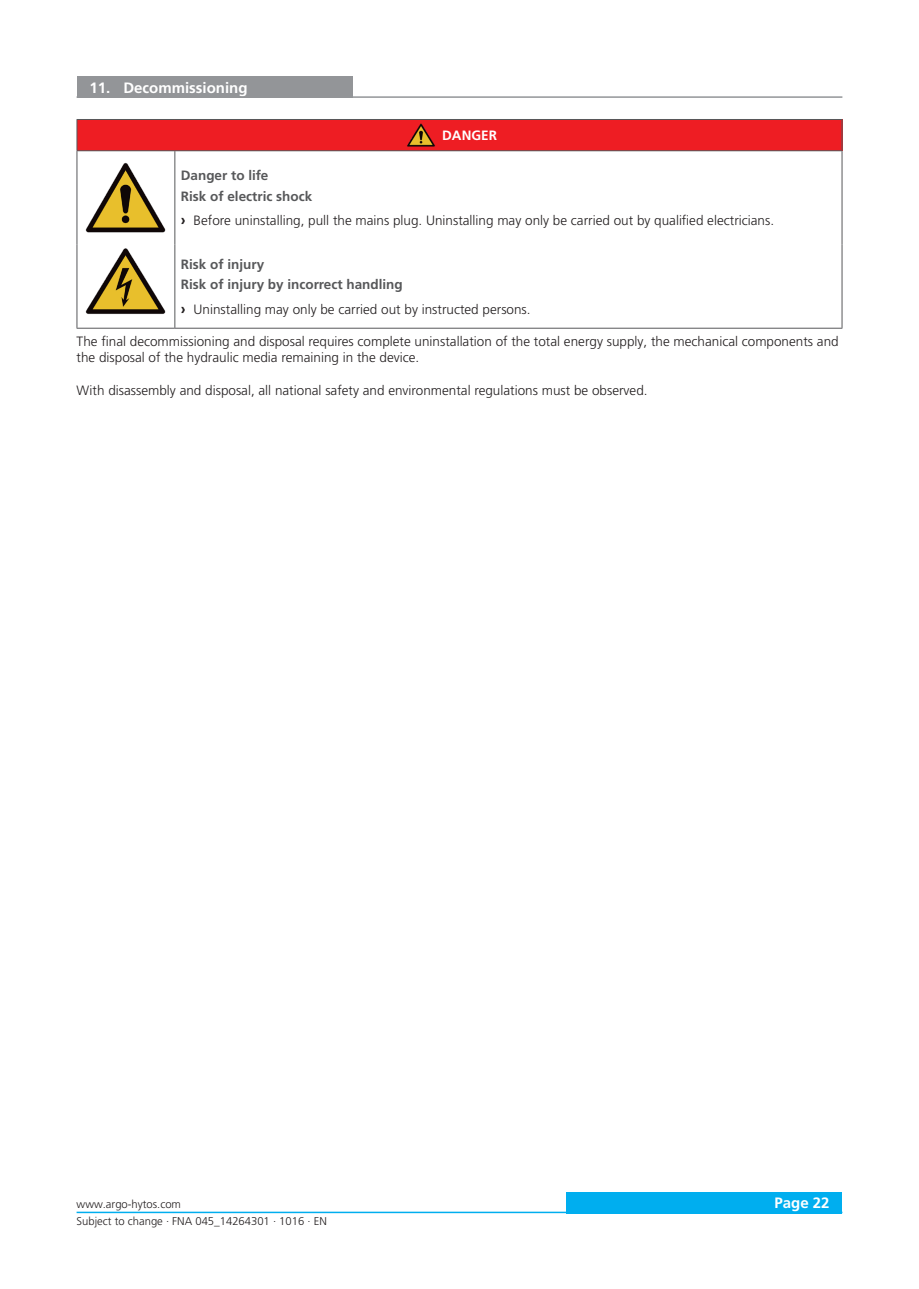
<style>
.page{position:relative;width:919px;height:1289px;background:#fff}
.page>*{position:absolute;margin:0;border:0;box-sizing:border-box;transform-origin:0 0}
.t1{font:700 15px "Frutiger LT Pro";color:#fff}
._06_Copytext{font:300 13.5px/16.2px "Frutiger LT Pro";color:#231f20}
._05_Subline_Copytext{font:700 13.5px "Frutiger LT Pro";color:#57585a}
._06_Copytext-2{font:700 13.5px "Frutiger LT Pro";color:#fff}
.t2{font:300 11.25px "Frutiger LT Pro";color:#231f20}
.s1{font-weight:700;font-size:15px}
</style>
<div class="page">
<div style="left:566px;top:1191px;width:276px;height:22px;background:#00aeef"></div>
<hr style="left:77px;top:1211px;width:765px;height:2px;background:#00aeef">
<div style="left:77px;top:119px;width:765px;height:32px;background:#ee1d23"></div>
<hr style="left:77px;top:328px;width:98px;height:1px;background:#57585a">
<hr style="left:174px;top:151px;width:1px;height:93px;background:#57585a">
<hr style="left:841px;top:151px;width:1px;height:93px;background:#57585a">
<hr style="left:174px;top:244px;width:1px;height:84px;background:#57585a">
<hr style="left:841px;top:244px;width:1px;height:84px;background:#57585a">
<hr style="left:175px;top:328px;width:667px;height:1px;background:#57585a">
<hr style="left:77px;top:120px;width:1px;height:30px;background:#57585a">
<hr style="left:841px;top:120px;width:1px;height:30px;background:#57585a">
<hr style="left:77px;top:151px;width:1px;height:93px;background:#57585a">
<hr style="left:77px;top:244px;width:1px;height:84px;background:#57585a">
<hr style="left:77px;top:119px;width:98px;height:1px;background:#57585a">
<hr style="left:175px;top:119px;width:667px;height:1px;background:#57585a">
<hr style="left:77px;top:150px;width:98px;height:1px;background:#57585a">
<hr style="left:175px;top:150px;width:667px;height:1px;background:#57585a">
<img style="left:85px;top:162px;width:81px;height:71px">
<img style="left:407px;top:123px;width:28px;height:24px">
<img style="left:85px;top:248px;width:81px;height:66px">
<div style="left:77px;top:77px;width:275px;height:21px;background:#939598"></div>
<hr style="left:77px;top:96px;width:765px;height:2px;background:#939598">
<p class="t1" style="left:89px;top:79px;width:160px">11. Decommissioning</p>
<p class="_06_Copytext-2" style="left:442px;top:128px;width:56px">DANGER</p>
<p class="_05_Subline_Copytext" style="left:181px;top:167px;width:89px">Danger to life</p>
<p class="_05_Subline_Copytext" style="left:181px;top:188px;width:133px">Risk of electric shock</p>
<p class="_06_Copytext" style="left:181px;top:212px;width:594px"><span class="s1">›</span> Before uninstalling, pull the mains plug. Uninstalling may only be carried out by qualified electricians.</p>
<p class="_05_Subline_Copytext" style="left:181px;top:256px;width:85px">Risk of injury</p>
<p class="_05_Subline_Copytext" style="left:181px;top:276px;width:223px">Risk of injury by incorrect handling</p>
<p class="_06_Copytext" style="left:181px;top:301px;width:351px"><span class="s1">›</span> Uninstalling may only be carried out by instructed persons.</p>
<p class="_06_Copytext" style="left:77px;top:333px;width:763px">The final decommissioning and disposal requires complete uninstallation of the total energy supply, the mechanical components and the disposal of the hydraulic media remaining in the device.</p>
<p class="_06_Copytext" style="left:77px;top:382px;width:572px">With disassembly and disposal, all national safety and environmental regulations must be observed.</p>
<p class="t2" style="left:77px;top:1197px;width:106px">www.argo-hytos.com</p>
<p class="t1" style="left:774px;top:1194px;width:57px">Page 22</p>
<p class="t2" style="left:77px;top:1214px;width:252px">Subject to change · FNA 045_14264301 · 1016 · EN</p>
</div>
